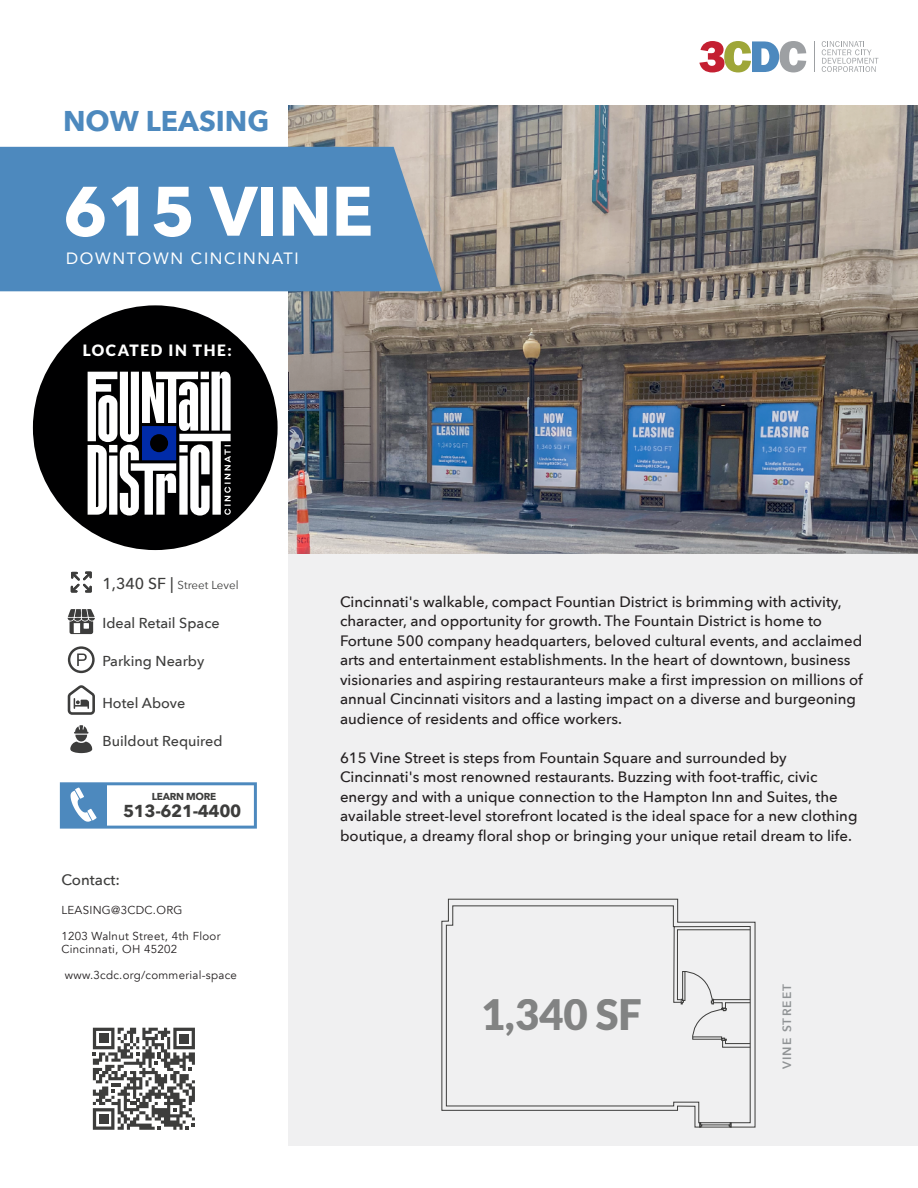
<style>
.page{position:relative;width:918px;height:1188px;background:#fff}
.page>*{position:absolute;margin:0;border:0;box-sizing:border-box;transform-origin:0 0}
.t1{font:700 69.15px "Avenir Next";letter-spacing:-.01em;color:#fff}
.t2{font:900 42px "Lato";color:#828383}
.t3{font:700 28.5px "Avenir Next";color:#4d89be}
.t4{font:700 17.25px "Avenir Next";letter-spacing:-.025em;color:#3d3d3c}
.t5{font:16.35px "Avenir";letter-spacing:.1em;color:#fff}
.t6{font:900 15.6px "Lato";letter-spacing:.1em;color:#fff}
.t7{font:500 15.15px "Avenir Next";color:#3d3d3c}
.t8{font:500 15px/19.5px "Avenir Next";color:#231f20}
.t9{font:500 14.4px "Avenir Next";color:#3d3d3c}
.t10{font:600 12px "Avenir Next";letter-spacing:.1em;color:#909395}
.t11{font:11.55px/12.9px "Avenir";letter-spacing:.025em;color:#231f20}
.t12{font:11.55px "Avenir Next";color:#3d3d3c}
.t13{font:700 10.05px "Avenir Next";letter-spacing:-.025em;color:#3d3d3c}
.s1{font-weight:500;font-size:15.9px}
</style>
<div class="page">
<svg style="left:699px;top:41px;width:107px;height:31px"></svg>
<hr style="left:814px;top:41px;width:1px;height:31px;background:#9da0a3">
<svg style="left:822px;top:41px;width:56px;height:31px"></svg>
<div style="left:288px;top:554px;width:630px;height:592px;background:#f0f0f1"></div>
<svg style="left:71px;top:572px;width:21px;height:21px"></svg>
<svg style="left:68px;top:646px;width:27px;height:27px"></svg>
<svg style="left:60px;top:782px;width:197px;height:47px"></svg>
<svg style="left:70px;top:725px;width:22px;height:28px"></svg>
<svg style="left:68px;top:609px;width:27px;height:25px"></svg>
<img style="left:288px;top:105px;width:630px;height:449px">
<svg style="left:93px;top:1028px;width:102px;height:102px"></svg>
<div style="left:99px;top:1034px;width:9px;height:9px;background:#3d3d3c"></div>
<div style="left:180px;top:1034px;width:9px;height:9px;background:#3d3d3c"></div>
<div style="left:99px;top:1114px;width:9px;height:10px;background:#3d3d3c"></div>
<svg style="left:68px;top:685px;width:27px;height:30px"></svg>
<div style="left:0;top:147px;width:442px;height:144px;background:#4d89be"></div>
<svg style="left:441px;top:899px;width:315px;height:229px"></svg>
<svg style="left:446px;top:905px;width:305px;height:218px"></svg>
<svg style="left:677px;top:929px;width:74px;height:119px"></svg>
<svg style="left:699px;top:1122px;width:33px;height:5px"></svg>
<div style="left:33px;top:305px;width:245px;height:245px;background:#000001;border-radius:50%"></div>
<svg style="left:88px;top:372px;width:143px;height:144px"></svg>
<h3 class="t3" style="left:63px;top:96px;width:208px">NOW LEASING</h3>
<h1 class="t1" style="left:63px;top:152px;width:312px">615 VINE</h1>
<p class="t5" style="left:66px;top:245px;width:234px">DOWNTOWN CINCINNATI</p>
<p class="t6" style="left:83px;top:341px;width:150px">LOCATED IN THE:</p>
<p class="t12" style="left:102px;top:576px;width:138px"><span class="s1">1,340 SF |</span> Street Level</p>
<p class="t9" style="left:102px;top:611px;width:119px">Ideal Retail Space</p>
<p class="t9" style="left:102px;top:649px;width:103px">Parking Nearby</p>
<p class="t9" style="left:102px;top:691px;width:84px">Hotel Above</p>
<p class="t9" style="left:102px;top:729px;width:122px">Buildout Required</p>
<p class="t13" style="left:152px;top:788px;width:66px">LEARN MORE</p>
<p class="t4" style="left:123px;top:796px;width:120px">513-621-4400</p>
<p class="t7" style="left:61px;top:866px;width:60px">Contact:</p>
<p class="t11" style="left:61px;top:904px;width:123px">LEASING@3CDC.ORG</p>
<p class="t11" style="left:61px;top:929px;width:161px">1203 Walnut Street, 4th Floor<br>Cincinnati, OH 45202</p>
<p class="t11" style="left:65px;top:968px;width:174px">www.3cdc.org/commerial-space</p>
<p class="t8" style="left:340px;top:591px;width:524px">Cincinnati's walkable, compact Fountian District is brimming with activity, character, and opportunity for growth. The Fountain District is home to Fortune 500 company headquarters, beloved cultural events, and acclaimed arts and entertainment establishments. In the heart of downtown, business visionaries and aspiring restauranteurs make a first impression on millions of annual Cincinnati visitors and a lasting impact on a diverse and burgeoning audience of residents and office workers.</p>
<p class="t8" style="left:340px;top:747px;width:519px">615 Vine Street is steps from Fountain Square and surrounded by Cincinnati's most renowned restaurants. Buzzing with foot-traffic, civic energy and with a unique connection to the Hampton Inn and Suites, the available street-level storefront located is the ideal space for a new clothing boutique, a dreamy floral shop or bringing your unique retail dream to life.</p>
<h2 class="t2" style="left:480px;top:990px;width:163px">1,340 SF</h2>
<p class="t10" style="left:777px;top:1069px;width:87px;rotate:-90deg">VINE STREET</p>
</div>
